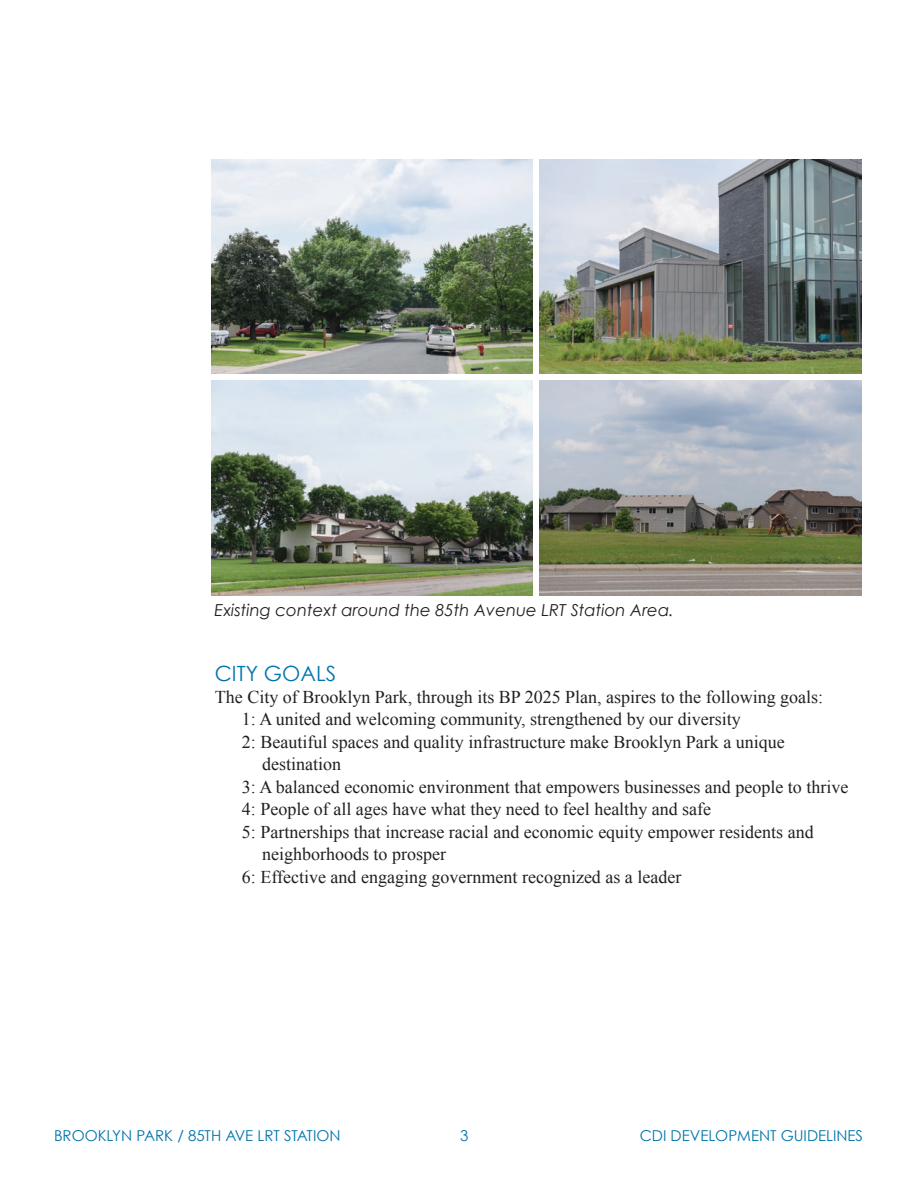
<style>
.page{position:relative;width:918px;height:1188px;background:#fff}
.page>*{position:absolute;margin:0;border:0;box-sizing:border-box;transform-origin:0 0}
.Heading_1{font:21px "Century Gothic";color:#0075ab}
.Indented_Letters{font:18px/22.5px "Times New Roman";color:#231f20}
.Body_Text{font:18px "Times New Roman";color:#231f20}
.Heading_1-2{font:italic 16.5px "Century Gothic";color:#231f20}
.t1{font:15px "Century Gothic";color:#0075ab}
</style>
<div class="page">
<img style="left:211px;top:159px;width:322px;height:215px">
<img style="left:540px;top:159px;width:321px;height:215px">
<img style="left:211px;top:381px;width:322px;height:214px">
<img style="left:540px;top:381px;width:321px;height:214px">
<p class="Heading_1-2" style="left:214px;top:600px;width:461px">Existing context around the 85th Avenue LRT Station Area.</p>
<p class="Heading_1" style="left:215px;top:661px;width:123px">CITY GOALS</p>
<p class="Body_Text" style="left:215px;top:685px;width:610px">The City of Brooklyn Park, through its BP 2025 Plan, aspires to the following goals:</p>
<p class="Indented_Letters" style="left:242px;top:708px;width:500px">1: A united and welcoming community, strengthened by our diversity</p>
<p class="Indented_Letters" style="left:262px;top:730px;width:524px;text-indent:-20px">2: Beautiful spaces and quality infrastructure make Brooklyn Park a unique destination</p>
<p class="Indented_Letters" style="left:242px;top:775px;width:608px">3: A balanced economic environment that empowers businesses and people to thrive</p>
<p class="Indented_Letters" style="left:242px;top:798px;width:471px">4: People of all ages have what they need to feel healthy and safe</p>
<p class="Indented_Letters" style="left:262px;top:820px;width:553px;text-indent:-20px">5: Partnerships that increase racial and economic equity empower residents and neighborhoods to prosper</p>
<p class="Indented_Letters" style="left:242px;top:865px;width:441px">6: Effective and engaging government recognized as a leader</p>
<p class="t1" style="left:54px;top:1127px;width:288px">BROOKLYN PARK / 85TH AVE LRT STATION</p>
<p class="t1" style="left:460px;top:1126px;width:10px">3</p>
<p class="t1" style="left:640px;top:1127px;width:225px">CDI DEVELOPMENT GUIDELINES</p>
</div>
